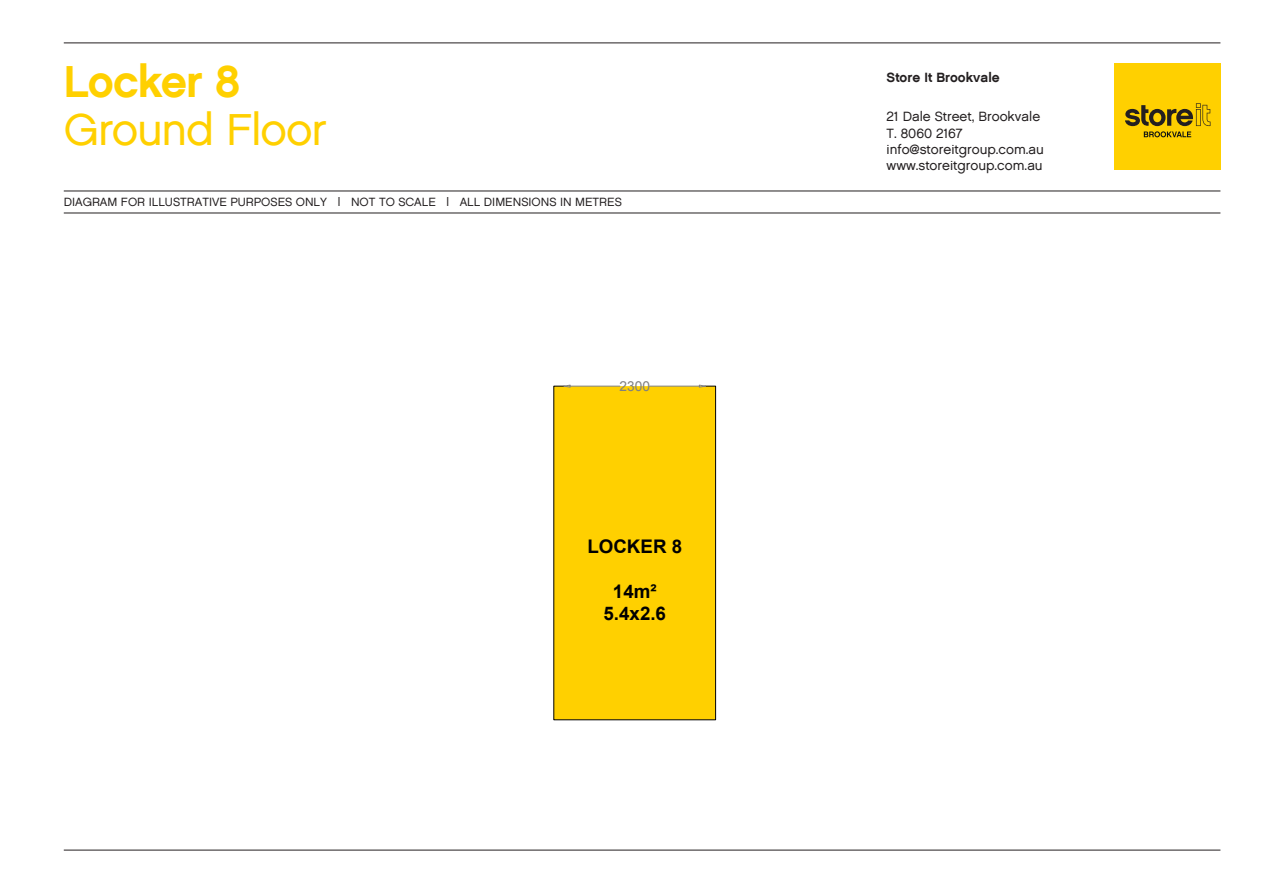
<style>
.page{position:relative;width:1263px;height:893px;background:#fff}
.page>*{position:absolute;margin:0;border:0;box-sizing:border-box;transform-origin:0 0}
.t1{font:45px "Chalet Office";letter-spacing:-.025em;color:#ffd000}
.t2{font:700 45px "Chalet Office";letter-spacing:-.02em;color:#ffd000}
.t3{font:700 18.75px/22.5px "Arial";color:#000;text-align:center}
.t4{font:13.8px "Arial";color:#808080}
.t5{font:13.5px/16.2px "Chalet Office";color:#231f20}
.t6{font:700 13.5px "Chalet Office";color:#231f20}
.t7{font:12px "Chalet Office";color:#231f20}
</style>
<div class="page">
<div style="left:1114px;top:64px;width:106px;height:106px;background:#ffd000"></div>
<svg style="left:1125px;top:103px;width:85px;height:34px"></svg>
<hr style="left:64px;top:191px;width:1156px;height:1px;background:#231f20">
<hr style="left:64px;top:213px;width:1156px;height:1px;background:#231f20">
<hr style="left:64px;top:43px;width:1156px;height:1px;background:#231f20">
<hr style="left:64px;top:850px;width:1156px;height:1px;background:#231f20">
<div style="left:553px;top:384px;width:164px;height:337px;background:#ffd000"></div>
<p class="t2" style="left:64px;top:53px;width:178px">Locker 8</p>
<p class="t1" style="left:64px;top:102px;width:265px">Ground Floor</p>
<p class="t7" style="left:64px;top:195px;width:560px">DIAGRAM FOR ILLUSTRATIVE PURPOSES ONLY | NOT TO SCALE | ALL DIMENSIONS IN METRES</p>
<p class="t4" style="left:620px;top:377px;width:32px">2300</p>
<p class="t3" style="left:587px;top:536px;width:96px">LOCKER 8</p>
<p class="t3" style="left:603px;top:581px;width:64px">14m²<br>5.4x2.6</p>
<p class="t6" style="left:887px;top:69px;width:115px">Store It Brookvale</p>
<p class="t5" style="left:887px;top:109px;width:159px">21 Dale Street, Brookvale<br>T. 8060 2167 info@storeitgroup.com.au www.storeitgroup.com.au</p>
</div>
